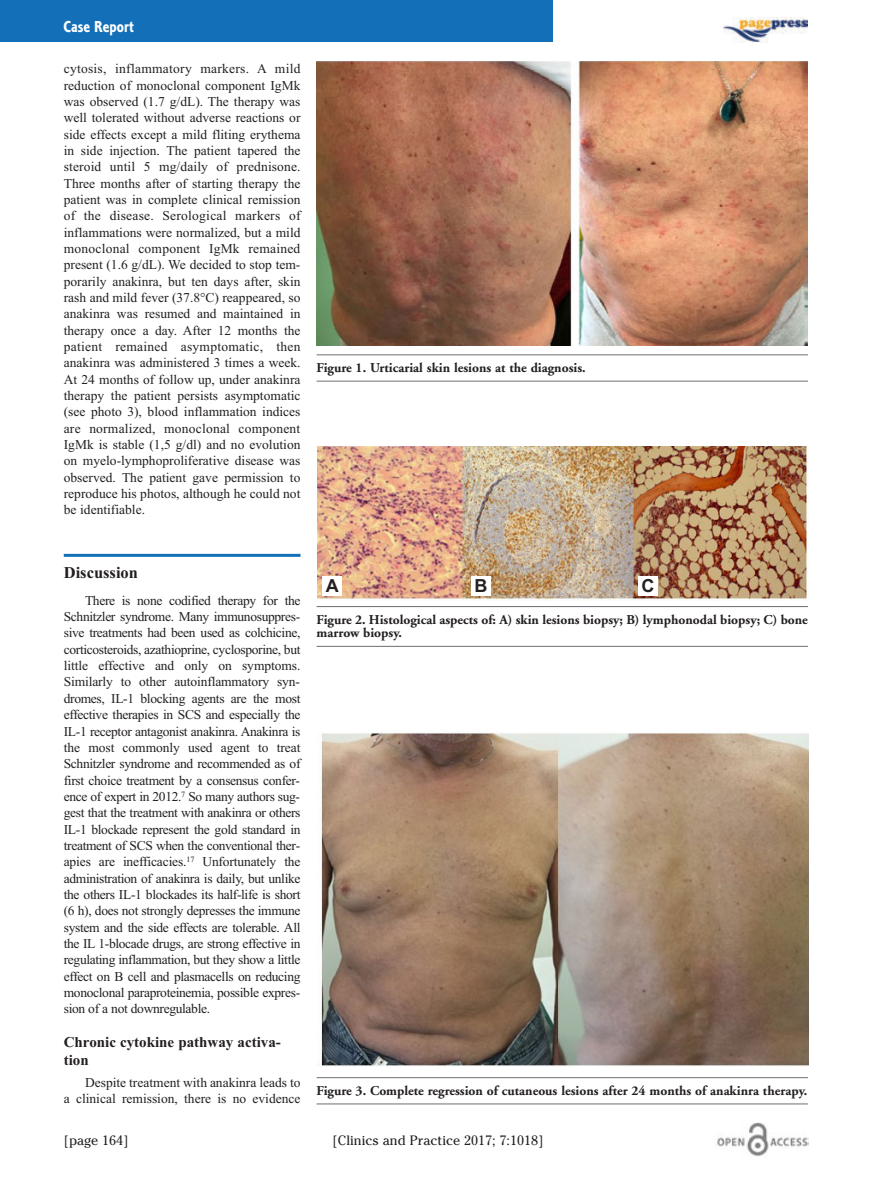
<style>
.page{position:relative;width:893px;height:1191px;background:#fff}
.page>*{position:absolute;margin:0;border:0;box-sizing:border-box;transform-origin:0 0}
.t1{font:700 18px "Arial";color:#231f20}
.t2{font:700 16.5px "Times New Roman";color:#231f20}
.t3{font:16.5px "Corinthian Bold Condensed Plain";color:#fff}
.t4{font:700 15px/18.1px "Times New Roman";color:#231f20}
.t5{font:13.5px/16.4px "Times New Roman";color:#231f20;text-align:justify}
.t6{font:700 13.5px/13.5px "Adobe Garamond";color:#231f20}
.t7{font:13.5px "Cheltenham";color:#231f20}
</style>
<div class="page">
<hr style="left:64px;top:554px;width:236px;height:3px;background:#1370b8">
<div style="left:0;top:0;width:553px;height:42px;background:#1370b8"></div>
<img style="left:717px;top:1123px;width:91px;height:33px">
<img style="left:723px;top:17px;width:84px;height:26px">
<hr style="left:317px;top:354px;width:491px;height:1px;background:#6c6d70">
<hr style="left:317px;top:381px;width:491px;height:1px;background:#6c6d70">
<img style="left:317px;top:62px;width:491px;height:283px">
<hr style="left:317px;top:606px;width:491px;height:1px;background:#6c6d70">
<hr style="left:317px;top:646px;width:491px;height:1px;background:#6c6d70">
<img style="left:317px;top:447px;width:492px;height:153px">
<hr style="left:317px;top:1077px;width:491px;height:1px;background:#6c6d70">
<hr style="left:317px;top:1103px;width:491px;height:1px;background:#6c6d70">
<img style="left:317px;top:732px;width:492px;height:334px">
<div style="left:323px;top:576px;width:19px;height:19px;background:#fff"></div>
<div style="left:471px;top:576px;width:20px;height:19px;background:#fff"></div>
<div style="left:638px;top:576px;width:19px;height:19px;background:#fff"></div>
<p class="t3" style="left:63px;top:21px;width:72px">Case Report</p>
<p class="t5" style="left:64px;top:60px;width:238px">cytosis, inflammatory markers. A mild reduction of monoclonal component IgMk was observed (1.7 g/dL). The therapy was well tolerated without adverse reactions or side effects except a mild fliting erythema in side injection. The patient tapered the steroid until 5 mg/daily of prednisone.<br>Three months after of starting therapy the patient was in complete clinical remission of the disease. Serological markers of inflammations were normalized, but a mild monoclonal component IgMk remained present (1.6 g/dL). We decided to stop tem&shy;porarily anakinra, but ten days after, skin rash and mild fever (37.8°C) reappeared, so anakinra was resumed and maintained in therapy once a day. After 12 months the patient remained asymptomatic, then anakinra was administered 3 times a week.<br>At 24 months of follow up, under anakinra therapy the patient persists asymptomatic (see photo 3), blood inflammation indices are normalized, monoclonal component IgMk is stable (1,5 g/dl) and no evolution on myelo-lymphoproliferative disease was observed. The patient gave permission to reproduce his photos, although he could not be identifiable.</p>
<p class="t6" style="left:317px;top:362px;width:271px">Figure 1. Urticarial skin lesions at the diagnosis.</p>
<p class="t2" style="left:64px;top:563px;width:76px">Discussion</p>
<p class="t5" style="left:64px;top:592px;width:238px;text-indent:21px">There is none codified therapy for the Schnitzler syndrome. Many immunosuppres&shy;sive treatments had been used as colchicine, corticosteroids, azathioprine, cyclosporine, but little effective and only on symptoms.<br>Similarly to other autoinflammatory syn&shy;dromes, IL-1 blocking agents are the most effective therapies in SCS and especially the IL-1 receptor antagonist anakinra. Anakinra is the most commonly used agent to treat Schnitzler syndrome and recommended as of first choice treatment by a consensus confer&shy;ence of expert in 2012.<sup>7</sup> So many authors sug&shy;gest that the treatment with anakinra or others IL-1 blockade represent the gold standard in treatment of SCS when the conventional ther&shy;apies are inefficacies.<sup>17</sup> Unfortunately the administration of anakinra is daily, but unlike the others IL-1 blockades its half-life is short (6 h), does not strongly depresses the immune system and the side effects are tolerable. All the IL 1-blocade drugs, are strong effective in regulating inflammation, but they show a little effect on B cell and plasmacells on reducing monoclonal paraproteinemia, possible expres&shy;sion of a not downregulable.</p>
<p class="t4" style="left:64px;top:1032px;width:219px">Chronic cytokine pathway activa&shy;tion</p>
<p class="t5" style="left:64px;top:1073px;width:238px;text-align:right">Despite treatment with anakinra leads to<br>a clinical remission, there is no evidence</p>
<h1 class="t1" style="left:326px;top:575px;width:14px">A</h1>
<h1 class="t1" style="left:474px;top:575px;width:14px">B</h1>
<h1 class="t1" style="left:641px;top:575px;width:14px">C</h1>
<p class="t6" style="left:317px;top:614px;width:493px">Figure 2. Histological aspects of: A) skin lesions biopsy; B) lymphonodal biopsy; C) bone marrow biopsy.</p>
<p class="t6" style="left:317px;top:1085px;width:492px">Figure 3. Complete regression of cutaneous lesions after 24 months of anakinra therapy.</p>
<p class="t7" style="left:64px;top:1132px;width:66px">[page 164]</p>
<p class="t7" style="left:332px;top:1132px;width:213px">[Clinics and Practice 2017; 7:1018]</p>
</div>
